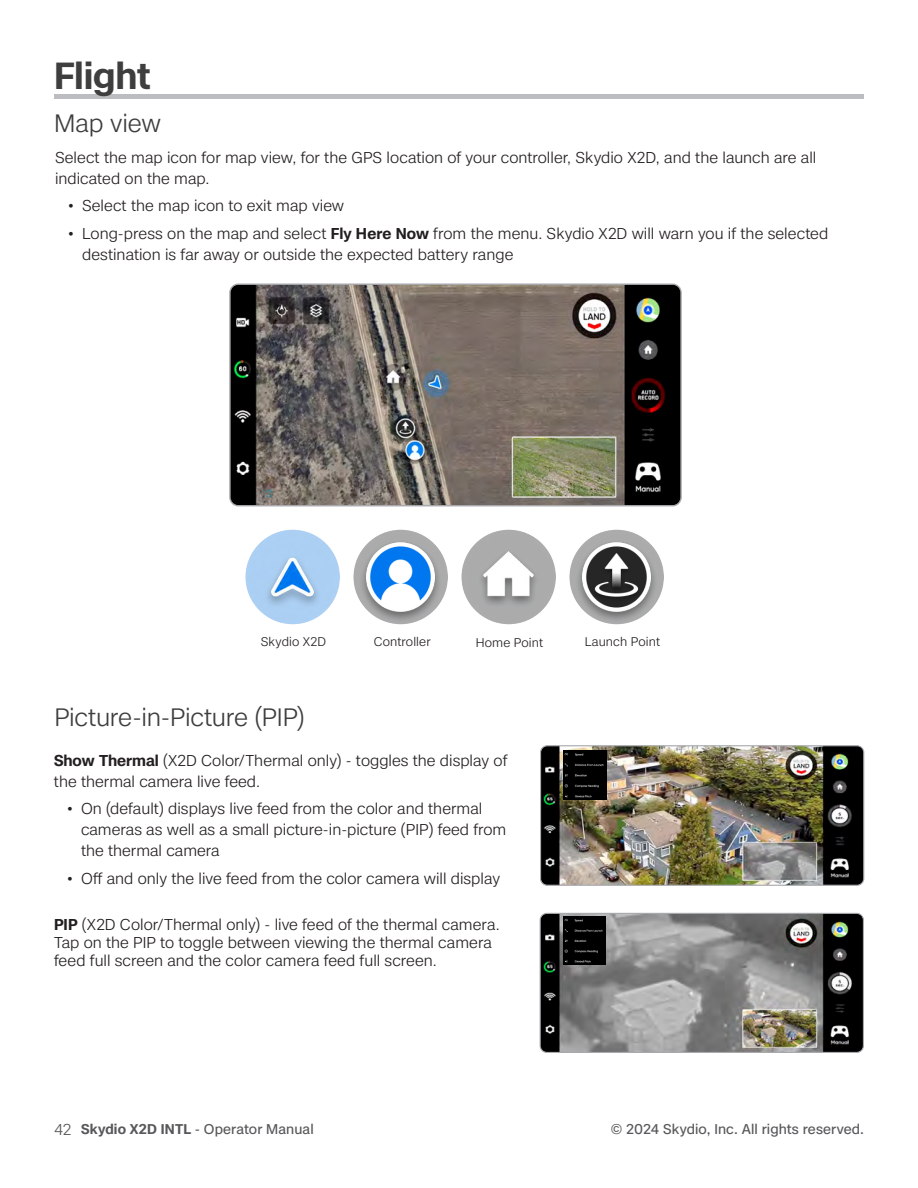
<style>
.page{position:relative;width:918px;height:1188px;background:#fff}
.page>*{position:absolute;margin:0;border:0;box-sizing:border-box;transform-origin:0 0}
.Heading_1{font:600 36px "Case";letter-spacing:-.005em;color:#3e3e3f}
.Heading_2{font:300 24px "Case";letter-spacing:-.01em;color:#3e3e3f}
.Body_copy{font:300 15px/21px "Case";color:#231f20}
.t1{font:13.5px "Case";letter-spacing:.005em;color:#57585a}
.Body_copy-2{font:300 12px "Case";letter-spacing:.01em;color:#231f20}
.s1{font-family:"Gilroy";font-weight:600}
.s2{font-weight:600}
.s3{font-weight:300;font-size:15px}
</style>
<div class="page">
<div style="left:54px;top:94px;width:810px;height:5px;background:#bcbdc0"></div>
<img style="left:230px;top:285px;width:451px;height:221px">
<div style="left:229px;top:283px;width:453px;height:223px;border:1px solid #a8a9ad;border-radius:8px"></div>
<img style="left:245px;top:530px;width:95px;height:94px;border-radius:47px">
<img style="left:353px;top:530px;width:95px;height:94px;border-radius:47px">
<img style="left:461px;top:530px;width:95px;height:94px;border-radius:47px">
<img style="left:569px;top:530px;width:95px;height:94px;border-radius:47px">
<img style="left:542px;top:746px;width:322px;height:139px">
<div style="left:540px;top:745px;width:324px;height:141px;border:1px solid #a8a9ad;border-radius:7px"></div>
<img style="left:540px;top:913px;width:323px;height:139px">
<div style="left:540px;top:913px;width:324px;height:140px;border:1px solid #a8a9ad;border-radius:7px"></div>
<img style="left:564px;top:750px;width:43px;height:49px">
<img style="left:564px;top:917px;width:41px;height:48px">
<p class="Heading_1" style="left:54px;top:49px;width:98px">Flight</p>
<p class="Heading_2" style="left:54px;top:105px;width:109px">Map view</p>
<p class="Body_copy" style="left:55px;top:146px;width:763px">Select the map icon for map view, for the GPS location of your controller, Skydio X2D, and the launch are all indicated on the map.</p>
<p class="Body_copy" style="left:69px;top:195px;width:277px"><span class="s1">•</span> Select the map icon to exit map view</p>
<p class="Body_copy" style="left:82px;top:223px;width:748px;text-indent:-14px"><span class="s1">•</span> Long-press on the map and select <span class="s2">Fly Here Now</span> from the menu. Skydio X2D will warn you if the selected destination is far away or outside the expected battery range</p>
<p class="Body_copy-2" style="left:261px;top:633px;width:67px">Skydio X2D</p>
<p class="Body_copy-2" style="left:374px;top:633px;width:58px">Controller</p>
<p class="Body_copy-2" style="left:476px;top:634px;width:69px">Home Point</p>
<p class="Body_copy-2" style="left:585px;top:633px;width:77px">Launch Point</p>
<p class="Heading_2" style="left:54px;top:699px;width:252px">Picture-in-Picture (PIP)</p>
<p class="Body_copy" style="left:54px;top:749px;width:455px"><span class="s2">Show Thermal</span> (X2D Color/Thermal only) - toggles the display of the thermal camera live feed.</p>
<p class="Body_copy" style="left:81px;top:798px;width:427px;text-indent:-14px"><span class="s1">•</span> On (default) displays live feed from the color and thermal cameras as well as a small picture-in-picture (PIP) feed from the thermal camera</p>
<p class="Body_copy" style="left:68px;top:868px;width:434px"><span class="s1">•</span> Off and only the live feed from the color camera will display</p>
<p class="Body_copy" style="left:54px;top:915px;width:447px;line-height:18px"><span class="s2">PIP</span> (X2D Color/Thermal only) - live feed of the thermal camera.<br>Tap on the PIP to toggle between viewing the thermal camera feed full screen and the color camera feed full screen.</p>
<p class="t1" style="left:54px;top:1119px;width:261px"><span class="s3">42</span> <span class="s2">Skydio X2D INTL</span> - Operator Manual</p>
<p class="t1" style="left:611px;top:1119px;width:255px">© 2024 Skydio, Inc. All rights reserved.</p>
</div>
